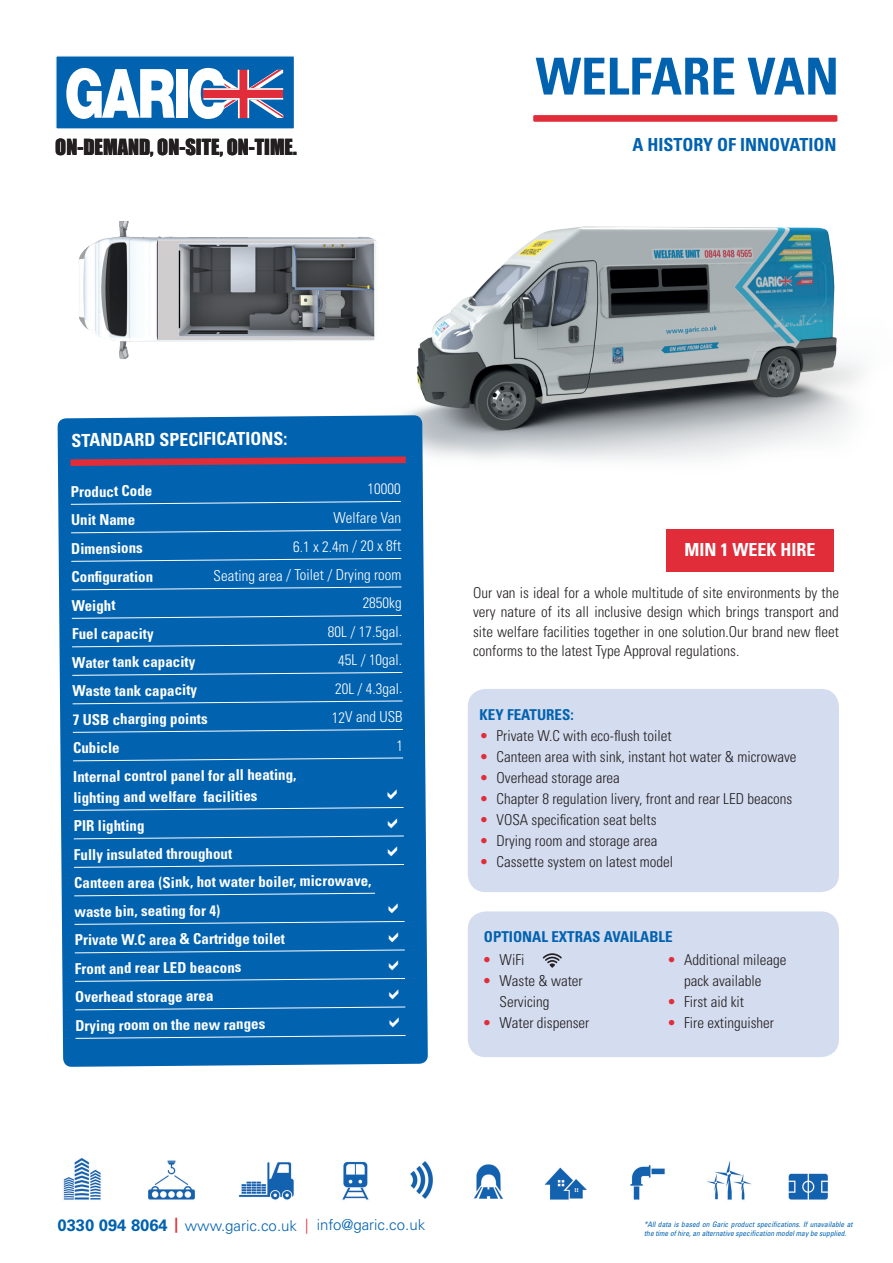
<style>
.page{position:relative;width:893px;height:1263px;background:#fff}
.page>*{position:absolute;margin:0;border:0;box-sizing:border-box;transform-origin:0 0}
.t1{font:700 condensed 51px "Univers";color:#0162b0}
.t2{font:20.4px "Impact";color:#231f20}
.t3{font:700 condensed 18px "Univers";letter-spacing:-.01em;color:#fff}
.t4{font:700 condensed 18px "Univers";color:#0162b0}
.table_bold{font:700 condensed 15px/27.8px "Univers";color:#fff}
.bulleted_text{font:300 condensed 15px/21px "Univers";color:#231f20}
.Main_text{font:300 condensed 15px/19.5px "Univers";color:#231f20;text-align:justify}
.table_bold-2{font:300 condensed 15px "Univers";color:#fff}
.t5{font:300 15px "Univers";color:#0162b0}
.bulleted_text-2{font:700 condensed 15px "Univers";color:#0162b0}
.tabel_no_underline{font:700 condensed 15px "Univers";color:#fff}
.t6{font:italic condensed 7.5px/9px "Univers";color:#0162b0}
.s1{color:#e02d39}
.s2{font-weight:700;font-size:16.5px}
.s3{font-weight:700;font-stretch:condensed;color:#e02d39}
</style>
<div class="page">
<img style="left:63px;top:1158px;width:765px;height:42px">
<img style="left:402px;top:226px;width:461px;height:234px">
<div style="left:468px;top:911px;width:371px;height:146px;background:#d4dcef;border-radius:18px"></div>
<div style="left:468px;top:689px;width:371px;height:203px;background:#d4dcef;border-radius:18px"></div>
<div style="left:533px;top:115px;width:304px;height:7px;background:#e02d39"></div>
<div style="left:55px;top:55px;width:240px;height:75px;background:#0162b0;border:1px solid #fff"></div>
<svg style="left:66px;top:68px;width:109px;height:51px"></svg>
<div style="left:176px;top:69px;width:11px;height:49px;background:#fff"></div>
<svg style="left:189px;top:68px;width:94px;height:51px"></svg>
<svg style="left:543px;top:953px;width:19px;height:15px"></svg>
<img style="left:78px;top:221px;width:299px;height:138px">
<div style="left:666px;top:530px;width:168px;height:42px;background:#e02d39"></div>
<div style="left:58px;top:415px;width:370px;height:652px;background:#0162b0"></div>
<svg style="left:69px;top:456px;width:337px;height:10px;background:#943e60"></svg>
<svg style="left:70px;top:501px;width:331px;height:4px"></svg>
<svg style="left:71px;top:530px;width:330px;height:3px"></svg>
<svg style="left:71px;top:558px;width:331px;height:4px"></svg>
<svg style="left:71px;top:587px;width:331px;height:3px"></svg>
<svg style="left:71px;top:615px;width:331px;height:4px"></svg>
<svg style="left:72px;top:644px;width:330px;height:3px"></svg>
<svg style="left:72px;top:672px;width:331px;height:4px"></svg>
<svg style="left:72px;top:701px;width:331px;height:3px"></svg>
<svg style="left:72px;top:729px;width:331px;height:4px"></svg>
<svg style="left:73px;top:757px;width:330px;height:4px"></svg>
<svg style="left:73px;top:807px;width:331px;height:4px"></svg>
<svg style="left:73px;top:835px;width:331px;height:4px"></svg>
<svg style="left:74px;top:864px;width:330px;height:4px"></svg>
<svg style="left:74px;top:893px;width:301px;height:3px"></svg>
<svg style="left:74px;top:921px;width:331px;height:4px"></svg>
<svg style="left:74px;top:949px;width:331px;height:4px"></svg>
<svg style="left:75px;top:978px;width:330px;height:4px"></svg>
<svg style="left:75px;top:1006px;width:331px;height:4px"></svg>
<svg style="left:75px;top:1035px;width:331px;height:4px"></svg>
<svg style="left:388px;top:789px;width:9px;height:10px"></svg>
<svg style="left:388px;top:818px;width:9px;height:10px"></svg>
<svg style="left:388px;top:846px;width:9px;height:10px"></svg>
<svg style="left:389px;top:903px;width:9px;height:10px"></svg>
<svg style="left:389px;top:932px;width:9px;height:10px"></svg>
<svg style="left:389px;top:960px;width:9px;height:10px"></svg>
<svg style="left:389px;top:989px;width:10px;height:10px"></svg>
<svg style="left:390px;top:1017px;width:9px;height:10px"></svg>
<svg style="left:398px;top:740px;width:2px;height:10px"></svg>
<p class="t2" style="left:55px;top:131px;width:243px">ON-DEMAND, ON-SITE, ON-TIME.</p>
<p class="t1" style="left:536px;top:45px;width:305px">WELFARE VAN</p>
<p class="t4" style="left:632px;top:134px;width:206px">A HISTORY OF INNOVATION</p>
<p class="t3" style="left:72px;top:428px;width:218px">STANDARD SPECIFICATIONS:</p>
<p class="table_bold" style="left:70px;top:478px;width:83px;rotate:-1deg">Product Code</p>
<p class="table_bold-2" style="left:367px;top:480px;width:35px;rotate:-1deg">10000</p>
<p class="table_bold" style="left:71px;top:506px;width:66px;rotate:-1deg">Unit Name</p>
<p class="table_bold-2" style="left:333px;top:509px;width:69px;rotate:-1deg">Welfare Van</p>
<p class="table_bold" style="left:71px;top:535px;width:73px;rotate:-1deg">Dimensions</p>
<p class="table_bold-2" style="left:293px;top:538px;width:110px;rotate:-1deg">6.1 x 2.4m / 20 x 8ft</p>
<p class="table_bold" style="left:71px;top:563px;width:83px;rotate:-1deg">Confi guration</p>
<p class="table_bold-2" style="left:213px;top:568px;width:189px;rotate:-1deg">Seating area / Toilet / Drying room</p>
<p class="table_bold" style="left:71px;top:592px;width:45px;rotate:-1deg">Weight</p>
<p class="table_bold-2" style="left:362px;top:594px;width:41px;rotate:-1deg">2850kg</p>
<p class="table_bold" style="left:72px;top:620px;width:83px;rotate:-1deg">Fuel capacity</p>
<p class="table_bold-2" style="left:328px;top:623px;width:76px;rotate:-1deg">80L / 17.5gal.</p>
<p class="table_bold" style="left:72px;top:649px;width:125px;rotate:-1deg">Water tank capacity</p>
<p class="table_bold-2" style="left:338px;top:651px;width:66px;rotate:-1deg">45L / 10gal.</p>
<p class="table_bold" style="left:72px;top:678px;width:126px;rotate:-1deg">Waste tank capacity</p>
<p class="table_bold-2" style="left:335px;top:680px;width:69px;rotate:-1deg">20L / 4.3gal.</p>
<p class="table_bold" style="left:72px;top:706px;width:136px;rotate:-1deg">7 USB charging points</p>
<p class="table_bold-2" style="left:332px;top:708px;width:72px;rotate:-1deg">12V and USB</p>
<p class="table_bold" style="left:73px;top:734px;width:48px;rotate:-1deg">Cubicle</p>
<p class="tabel_no_underline" style="left:73px;top:768px;width:225px;rotate:-1deg">Internal control panel for all heating,</p>
<p class="table_bold" style="left:73px;top:784px;width:186px;rotate:-1deg">lighting and welfare facilities</p>
<p class="table_bold" style="left:73px;top:812px;width:72px;rotate:-1deg">PIR lighting</p>
<p class="table_bold" style="left:74px;top:841px;width:160px;rotate:-1deg">Fully insulated throughout</p>
<p class="table_bold" style="left:74px;top:870px;width:299px;rotate:-1deg">Canteen area (Sink, hot water boiler, microwave, waste bin, seating for 4)</p>
<p class="table_bold" style="left:74px;top:927px;width:212px;rotate:-1deg">Private W.C area &amp; Cartridge toilet</p>
<p class="table_bold" style="left:75px;top:955px;width:168px;rotate:-1deg">Front and rear LED beacons</p>
<p class="table_bold" style="left:75px;top:984px;width:140px;rotate:-1deg">Overhead storage area</p>
<p class="table_bold" style="left:75px;top:1012px;width:191px;rotate:-1deg">Drying room on the new ranges</p>
<p class="t3" style="left:684px;top:539px;width:133px">MIN 1 WEEK HIRE</p>
<p class="Main_text" style="left:473px;top:583px;width:367px">Our van is ideal for a whole multitude of site environments by the very nature of its all inclusive design which brings transport and site welfare facilities together in one solution.Our brand new fleet conforms to the latest Type Approval regulations.</p>
<p class="bulleted_text-2" style="left:480px;top:706px;width:96px">KEY FEATURES:</p>
<p class="bulleted_text" style="left:480px;top:726px;width:193px"><span class="s1">•</span> Private W.C with eco-flush toilet</p>
<p class="bulleted_text" style="left:480px;top:747px;width:318px"><span class="s1">•</span> Canteen area with sink, instant hot water &amp; microwave</p>
<p class="bulleted_text" style="left:480px;top:768px;width:142px"><span class="s1">•</span> Overhead storage area</p>
<p class="bulleted_text" style="left:480px;top:789px;width:314px"><span class="s1">•</span> Chapter 8 regulation livery, front and rear LED beacons</p>
<p class="bulleted_text" style="left:480px;top:810px;width:178px"><span class="s1">•</span> VOSA specification seat belts</p>
<p class="bulleted_text" style="left:480px;top:831px;width:179px"><span class="s1">•</span> Drying room and storage area</p>
<p class="bulleted_text" style="left:480px;top:852px;width:195px"><span class="s1">•</span> Cassette system on latest model</p>
<p class="bulleted_text-2" style="left:484px;top:927px;width:190px">OPTIONAL EXTRAS AVAILABLE</p>
<p class="bulleted_text" style="left:483px;top:949px;width:43px"><span class="s1">•</span> WiFi</p>
<p class="bulleted_text" style="left:500px;top:970px;width:85px;text-indent:-17px"><span class="s1">•</span> Waste &amp; water<br>Servicing</p>
<p class="bulleted_text" style="left:483px;top:1012px;width:108px"><span class="s1">•</span> Water dispenser</p>
<p class="bulleted_text" style="left:667px;top:949px;width:121px;text-align:center"><span class="s1">•</span> Additional mileage pack available</p>
<p class="bulleted_text" style="left:667px;top:991px;width:78px"><span class="s1">•</span> First aid kit</p>
<p class="bulleted_text" style="left:667px;top:1012px;width:108px"><span class="s1">•</span> Fire extinguisher</p>
<p class="t5" style="left:58px;top:1216px;width:369px"><span class="s2">0330 094 8064</span> <span class="s3">|</span> www.garic.co.uk <span class="s1">|</span> info@garic.co.uk</p>
<p class="t6" style="left:644px;top:1220px;width:210px">*All data is based on Garic product specifications. If unavailable at the time of hire, an alternative specification model may be supplied.</p>
</div>
